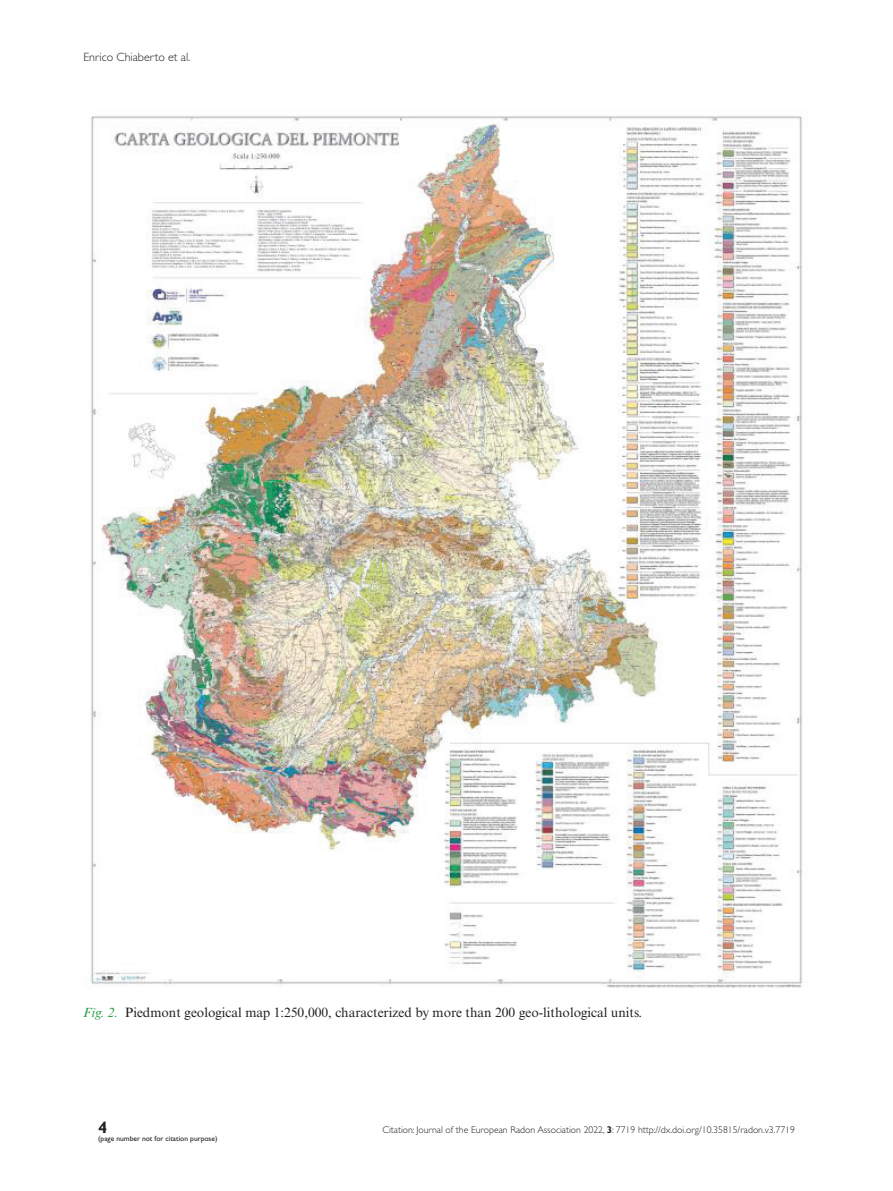
<style>
.page{position:relative;width:893px;height:1191px;background:#fff}
.page>*{position:absolute;margin:0;border:0;box-sizing:border-box;transform-origin:0 0}
.t1{font:700 16.5px "Gill Sans Std";color:#231f20}
.FC{font:13.5px "Times New Roman MT Std";color:#231f20}
.t2{font:300 12px "Gill Sans Std";color:#231f20}
.t3{font:300 9.75px "Gill Sans Std";color:#231f20}
.t4{font:7.5px "Gill Sans Std";color:#231f20}
.s1{font-style:italic;color:#249b47}
.s2{font-weight:700}
</style>
<div class="page">
<img style="left:90px;top:116px;width:712px;height:872px">
<p class="t2" style="left:83px;top:50px;width:109px">Enrico Chiaberto et al.</p>
<p class="FC" style="left:83px;top:1004px;width:560px"><span class="s1">Fig. 2.</span> Piedmont geological map 1:250,000, characterized by more than 200 geo-lithological units.</p>
<h1 class="t1" style="left:98px;top:1117px;width:11px">4</h1>
<p class="t3" style="left:382px;top:1124px;width:414px">Citation: Journal of the European Radon Association 2022, <span class="s2">3</span>: 7719 http://dx.doi.org/10.35815/radon.v3.7719</p>
<p class="t4" style="left:98px;top:1133px;width:121px">(page number not for citation purpose)</p>
</div>
